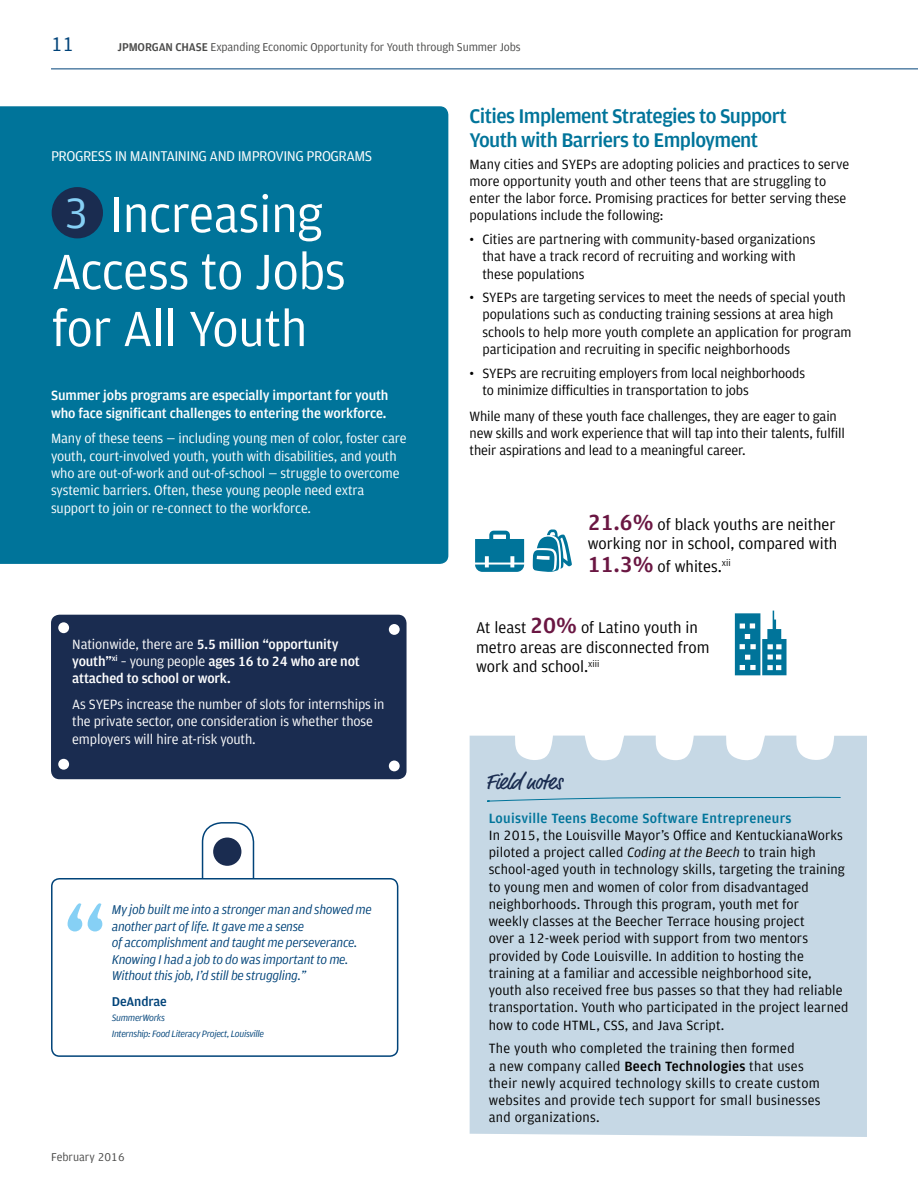
<style>
.page{position:relative;width:918px;height:1188px;background:#fff}
.page>*{position:absolute;margin:0;border:0;box-sizing:border-box;transform-origin:0 0}
.t1{font:52.5px/57px "Amplitude TF";letter-spacing:-.01em;color:#fff}
.t2{font:22.5px "Market Pro";letter-spacing:-.03em;color:#1a2c50}
.t3{font:700 21px/24px "Amplitude TF";letter-spacing:-.03em;color:#00749a}
.t4{font:21px "Amplitude TF";color:#004379}
.t5{font:16.5px/19.5px "Amplitude TF";color:#000}
.t6{font:15px "Amplitude TF";letter-spacing:-.03em;color:#fff}
.t7{font:14.25px/17.2px "Amplitude TF";color:#000}
.t8{font:14.25px/17.2px "Amplitude TF";letter-spacing:-.01em;color:#fff}
.t9{font:700 14.25px/17.2px "Amplitude TF";letter-spacing:-.01em;color:#fff}
.t10{font:14.25px/17.2px "Amplitude TF";letter-spacing:.02em;color:#000}
.t11{font:700 14.25px "Amplitude TF";letter-spacing:.02em;color:#00749a}
.t12{font:italic 13.5px/16.5px "Amplitude TF";letter-spacing:-.02em;color:#004379}
.t13{font:700 13.5px "Amplitude TF";letter-spacing:-.01em;color:#004379}
.t14{font:12px "Amplitude TF";letter-spacing:-.01em;color:#4a4a49}
.t15{font:italic 9.75px/16.2px "Amplitude TF";letter-spacing:-.03em;color:#004379}
.s1{font-weight:700}
.s2{font-size:45px;color:#86d0f5}
.s3{font-weight:400}
.s4{font-weight:700;font-size:23.25px;color:#6a1642}
.s5{font-style:italic}
</style>
<div class="page">
<hr style="left:51px;top:69px;width:867px;height:1px;background:#004379">
<div style="left:0;top:106px;width:448px;height:458px;background:#00749a"></div>
<div style="left:51px;top:615px;width:356px;height:164px;background:#1a2c50;border-radius:9px"></div>
<div style="left:52px;top:187px;width:51px;height:51px;background:#1a2c50;border-radius:50%"></div>
<div style="left:202px;top:822px;width:52px;height:97px;border:2px solid #004379;border-radius:19px"></div>
<div style="left:213px;top:838px;width:28px;height:28px;background:#1a2c50;border-radius:50%"></div>
<div style="left:52px;top:879px;width:346px;height:177px;background:#fff;border-radius:8px"></div>
<div style="left:51px;top:878px;width:347px;height:179px;border:2px solid #004379;border-radius:8px"></div>
<svg style="left:68px;top:903px;width:34px;height:28px"></svg>
<div style="left:58px;top:622px;width:11px;height:11px;background:#fff;border-radius:50%"></div>
<div style="left:58px;top:759px;width:11px;height:11px;background:#fff;border-radius:50%"></div>
<div style="left:389px;top:624px;width:11px;height:11px;background:#fff;border-radius:50%"></div>
<div style="left:389px;top:761px;width:11px;height:10px;background:#fff;border-radius:50%"></div>
<div style="left:470px;top:736px;width:397px;height:401px;background:#c6d8e5"></div>
<svg style="left:469px;top:797px;width:372px;height:6px"></svg>
<svg style="left:735px;top:611px;width:52px;height:64px"></svg>
<svg style="left:475px;top:531px;width:49px;height:41px"></svg>
<svg style="left:533px;top:529px;width:39px;height:43px"></svg>
<h3 class="t4" style="left:51px;top:32px;width:25px">11</h3>
<p class="t14" style="left:118px;top:40px;width:405px"><span class="s1">JPMORGAN CHASE</span> Expanding Economic Opportunity for Youth through Summer Jobs</p>
<p class="t6" style="left:51px;top:147px;width:323px">PROGRESS IN MAINTAINING AND IMPROVING PROGRAMS</p>
<h1 class="t1" style="left:52px;top:187px;width:296px"><span class="s2">3</span> Increasing<br>Access to Jobs for All Youth</h1>
<p class="t9" style="left:51px;top:387px;width:339px">Summer jobs programs are especially important for youth who face significant challenges to entering the workforce.</p>
<p class="t8" style="left:51px;top:430px;width:357px">Many of these teens — including young men of color, foster care youth, court-involved youth, youth with disabilities, and youth who are out-of-work and out-of-school — struggle to overcome systemic barriers. Often, these young people need extra support to join or re-connect to the workforce.</p>
<p class="t9" style="left:72px;top:636px;width:289px"><span class="s3">Nationwide, there are</span> 5.5 million “opportunity youth”<sup>xi</sup> <span class="s3">– young people</span> ages 16 to 24 who are not attached to school or work.</p>
<p class="t8" style="left:72px;top:696px;width:314px">As SYEPs increase the number of slots for internships in the private sector, one consideration is whether those employers will hire at-risk youth.</p>
<p class="t12" style="left:112px;top:901px;width:261px">My job built me into a stronger man and showed me another part of life. It gave me a sense<br>of accomplishment and taught me perseverance.<br>Knowing I had a job to do was important to me.<br>Without this job, I’d still be struggling.”</p>
<p class="t13" style="left:112px;top:994px;width:56px">DeAndrae</p>
<p class="t15" style="left:112px;top:1009px;width:154px">SummerWorks<br>Internship: Food Literacy Project, Louisville</p>
<p class="t14" style="left:51px;top:1151px;width:75px">February 2016</p>
<h3 class="t3" style="left:470px;top:104px;width:319px">Cities Implement Strategies to Support<br>Youth with Barriers to Employment</h3>
<p class="t7" style="left:470px;top:155px;width:381px">Many cities and SYEPs are adopting policies and practices to serve more opportunity youth and other teens that are struggling to enter the labor force. Promising practices for better serving these populations include the following:</p>
<p class="t7" style="left:482px;top:231px;width:335px;text-indent:-13px">• Cities are partnering with community-based organizations that have a track record of recruiting and working with these populations</p>
<p class="t7" style="left:482px;top:289px;width:371px;text-indent:-13px">• SYEPs are targeting services to meet the needs of special youth populations such as conducting training sessions at area high schools to help more youth complete an application for program participation and recruiting in specific neighborhoods</p>
<p class="t7" style="left:482px;top:364px;width:324px;text-indent:-13px">• SYEPs are recruiting employers from local neighborhoods to minimize difficulties in transportation to jobs</p>
<p class="t7" style="left:470px;top:407px;width:377px">While many of these youth face challenges, they are eager to gain new skills and work experience that will tap into their talents, fulfill their aspirations and lead to a meaningful career.</p>
<p class="t5" style="left:588px;top:515px;width:251px"><span class="s4">21.6%</span> of black youths are neither working nor in school, compared with</p>
<p class="t5" style="left:588px;top:557px;width:144px"><span class="s4">11.3%</span> of whites.<sup>xii</sup></p>
<p class="t5" style="left:476px;top:618px;width:235px">At least <span class="s4">20%</span> of Latino youth in metro areas are disconnected from work and school.<sup>xiii</sup></p>
<h2 class="t2" style="left:485px;top:766px;width:79px">Field notes</h2>
<p class="t11" style="left:489px;top:810px;width:304px">Louisville Teens Become Software Entrepreneurs</p>
<p class="t7" style="left:489px;top:827px;width:361px">In 2015, the Louisville Mayor’s Office and KentuckianaWorks piloted a project called <span class="s5">Coding at the Beech</span> to train high school-aged youth in technology skills, targeting the training to young men and women of color from disadvantaged neighborhoods. Through this program, youth met for<br>weekly classes at the Beecher Terrace housing project<br>over a 12-week period with support from two mentors provided by Code Louisville. In addition to hosting the training at a familiar and accessible neighborhood site, youth also received free bus passes so that they had reliable transportation. Youth who participated in the project learned how to code HTML, CSS, and Java Script.</p>
<p class="t10" style="left:489px;top:1040px;width:333px">The youth who completed the training then formed<br>a new company called <span class="s1">Beech Technologies</span> that uses their newly acquired technology skills to create custom websites and provide tech support for small businesses and organizations.</p>
</div>
